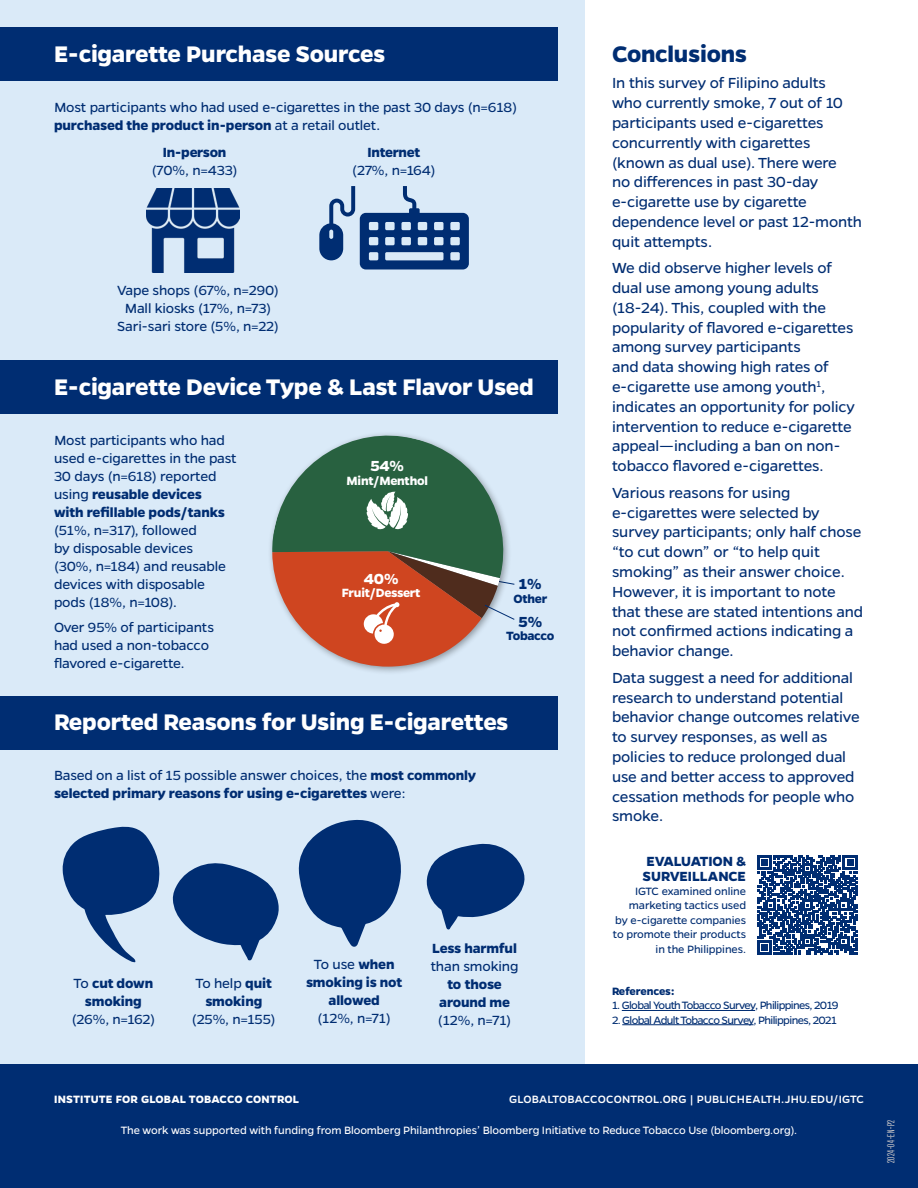
<style>
.page{position:relative;width:918px;height:1188px;background:#fff}
.page>*{position:absolute;margin:0;border:0;box-sizing:border-box;transform-origin:0 0}
.t1{font:700 25.5px "Gentona";letter-spacing:-.01em;color:#fff}
.t2{font:700 25.5px "Gentona";letter-spacing:-.01em;color:#002d72}
.t3{font:16.5px/19.8px "Gentona";letter-spacing:-.01em;color:#002d72}
.t4{font:700 16.5px "Gentona";color:#fff}
.t5{font:700 16.5px "Gentona";color:#002d72}
.t6{font:15px/18px "Gentona";letter-spacing:-.01em;color:#002d72;text-align:center}
.t7{font:700 15px/18px "Gentona";letter-spacing:-.01em;color:#002d72;text-align:center}
.t8{font:700 13.5px "Gentona";letter-spacing:-.02em;color:#fff}
.t9{font:700 13.5px "Gentona";letter-spacing:-.02em;color:#002d72}
.t10{font:12px "Gentona";letter-spacing:-.01em;color:#fff}
.t11{font:12px/14.4px "Gentona";letter-spacing:-.02em;color:#002d72;text-align:right}
.t12{font:12px "Gentona";letter-spacing:-.055em;color:#002d72}
.t13{font:500 12px "Gentona";letter-spacing:.015em;color:#fff}
.t14{font:700 12px "Gentona";letter-spacing:.01em;color:#fff}
.t15{font:700 12px "Gentona";letter-spacing:-.01em;color:#002d72}
.t16{font:9px "Titling Gothic FB Comp";letter-spacing:.07em;color:#cdc9c8}
.s1{font-weight:400}
.s2{font-weight:700}
</style>
<div class="page">
<div style="left:0;top:0;width:585px;height:1084px;background:#daeaf8"></div>
<div style="left:0;top:1064px;width:918px;height:124px;background:#002d72"></div>
<div style="left:0;top:27px;width:558px;height:54px;background:#002d72"></div>
<div style="left:0;top:360px;width:558px;height:54px;background:#002d72"></div>
<img style="left:147px;top:189px;width:92px;height:84px">
<svg style="left:319px;top:186px;width:150px;height:83px"></svg>
<div style="left:267px;top:430px;width:245px;height:246px;background:#000;opacity:.37"></div>
<svg style="left:272px;top:434px;width:243px;height:233px"></svg>
<div style="left:0;top:696px;width:558px;height:54px;background:#002d72"></div>
<svg style="left:426px;top:843px;width:99px;height:87px"></svg>
<svg style="left:298px;top:819px;width:103px;height:128px"></svg>
<svg style="left:173px;top:863px;width:106px;height:98px"></svg>
<svg style="left:62px;top:827px;width:98px;height:136px"></svg>
<svg style="left:758px;top:855px;width:99px;height:100px"></svg>
<hr style="left:622px;top:1010px;width:133px;height:1px;background:#002d72">
<hr style="left:622px;top:1024px;width:132px;height:1px;background:#002d72">
<p class="t1" style="left:54px;top:39px;width:333px">E-cigarette Purchase Sources</p>
<p class="t6" style="left:54px;top:98px;width:465px">Most participants who had used e-cigarettes in the past 30 days (n=618)</p>
<p class="t7" style="left:54px;top:116px;width:328px">purchased the product in-person <span class="s1">at a retail outlet.</span></p>
<p class="t6" style="left:152px;top:144px;width:87px"><span class="s2">In-person </span>(70%, n=433)</p>
<p class="t7" style="left:367px;top:143px;width:54px">Internet</p>
<p class="t6" style="left:352px;top:162px;width:85px">(27%, n=164)</p>
<p class="t6" style="left:117px;top:282px;width:163px">Vape shops (67%, n=290)<br>Mall kiosks (17%, n=73)<br>Sari-sari store (5%, n=22)</p>
<p class="t1" style="left:54px;top:372px;width:481px">E-cigarette Device Type &amp; Last Flavor Used</p>
<p class="t6" style="left:54px;top:432px;width:184px;text-align:left">Most participants who had used e-cigarettes in the past<br>30 days (n=618) reported using <span class="s2">reusable devices<br>with refillable pods/tanks </span>(51%, n=317), followed<br>by disposable devices<br>(30%, n=184) and reusable devices with disposable pods (18%, n=108).</p>
<p class="t6" style="left:54px;top:618px;width:162px;text-align:left">Over 95% of participants had used a non-tobacco flavored e-cigarette.</p>
<p class="t4" style="left:370px;top:457px;width:35px">54%</p>
<p class="t8" style="left:347px;top:473px;width:83px">Mint/Menthol</p>
<p class="t4" style="left:364px;top:569px;width:36px">40%</p>
<p class="t8" style="left:342px;top:585px;width:80px">Fruit/Dessert</p>
<p class="t5" style="left:519px;top:574px;width:24px">1%</p>
<p class="t9" style="left:513px;top:590px;width:35px">Other</p>
<p class="t5" style="left:518px;top:612px;width:25px">5%</p>
<p class="t9" style="left:506px;top:628px;width:50px">Tobacco</p>
<p class="t1" style="left:54px;top:708px;width:456px">Reported Reasons for Using E-cigarettes</p>
<p class="t7" style="left:54px;top:767px;width:424px;text-align:left"><span class="s1">Based on a list of 15 possible answer choices, the</span> most commonly selected primary reasons for using e-cigarettes <span class="s1">were:</span></p>
<p class="t7" style="left:72px;top:974px;width:85px"><span class="s1">To</span> cut down smoking <span class="s1">(26%, n=162)</span></p>
<p class="t6" style="left:192px;top:974px;width:85px">To help <span class="s2">quit smoking </span>(25%, n=155)</p>
<p class="t7" style="left:306px;top:955px;width:98px"><span class="s1">To use</span> when smoking is not allowed<br><span class="s1">(12%, n=71)</span></p>
<p class="t7" style="left:431px;top:939px;width:89px">Less harmful <span class="s1">than smoking </span>to those around me <span class="s1">(12%, n=71)</span></p>
<h1 class="t2" style="left:612px;top:39px;width:137px">Conclusions</h1>
<p class="t3" style="left:612px;top:73px;width:251px">In this survey of Filipino adults<br>who currently smoke, 7 out of 10 participants used e-cigarettes concurrently with cigarettes (known as dual use). There were<br>no differences in past 30-day e-cigarette use by cigarette dependence level or past 12-month quit attempts.</p>
<p class="t3" style="left:612px;top:258px;width:245px">We did observe higher levels of dual use among young adults (18-24). This, coupled with the popularity of flavored e-cigarettes among survey participants<br>and data showing high rates of e-cigarette use among youth<sup>1</sup> , indicates an opportunity for policy intervention to reduce e-cigarette appeal—including a ban on non&shy;tobacco flavored e-cigarettes.</p>
<p class="t3" style="left:612px;top:483px;width:253px">Various reasons for using e-cigarettes were selected by survey participants; only half chose “to cut down” or “to help quit smoking” as their answer choice.<br>However, it is important to note that these are stated intentions and not confirmed actions indicating a behavior change.</p>
<p class="t3" style="left:612px;top:668px;width:249px">Data suggest a need for additional research to understand potential behavior change outcomes relative to survey responses, as well as policies to reduce prolonged dual use and better access to approved cessation methods for people who smoke.</p>
<h2 class="t7" style="left:643px;top:854px;width:105px;line-height:14.4px;text-align:left">EVALUATION &amp;<br>SURVEILLANCE</h2>
<p class="t11" style="left:613px;top:884px;width:135px">IGTC examined online marketing tactics used<br>by e-cigarette companies to promote their products in the Philippines.</p>
<h1 class="t15" style="left:612px;top:984px;width:64px">References:</h1>
<p class="t12" style="left:612px;top:999px;width:228px">1. Global Youth Tobacco Survey, Philippines, 2019</p>
<p class="t12" style="left:612px;top:1013px;width:226px">2. Global Adult Tobacco Survey, Philippines, 2021</p>
<p class="t14" style="left:54px;top:1092px;width:247px">INSTITUTE FOR GLOBAL TOBACCO CONTROL</p>
<p class="t13" style="left:509px;top:1092px;width:356px">GLOBALTOBACCOCONTROL.ORG | PUBLICHEALTH.JHU.EDU/IGTC</p>
<p class="t10" style="left:121px;top:1124px;width:678px">The work was supported with funding from Bloomberg Philanthropies’ Bloomberg Initiative to Reduce Tobacco Use (bloomberg.org).</p>
<p class="t16" style="left:886px;top:1163px;width:45px;rotate:-90deg">2024-04-EN-P2</p>
</div>
